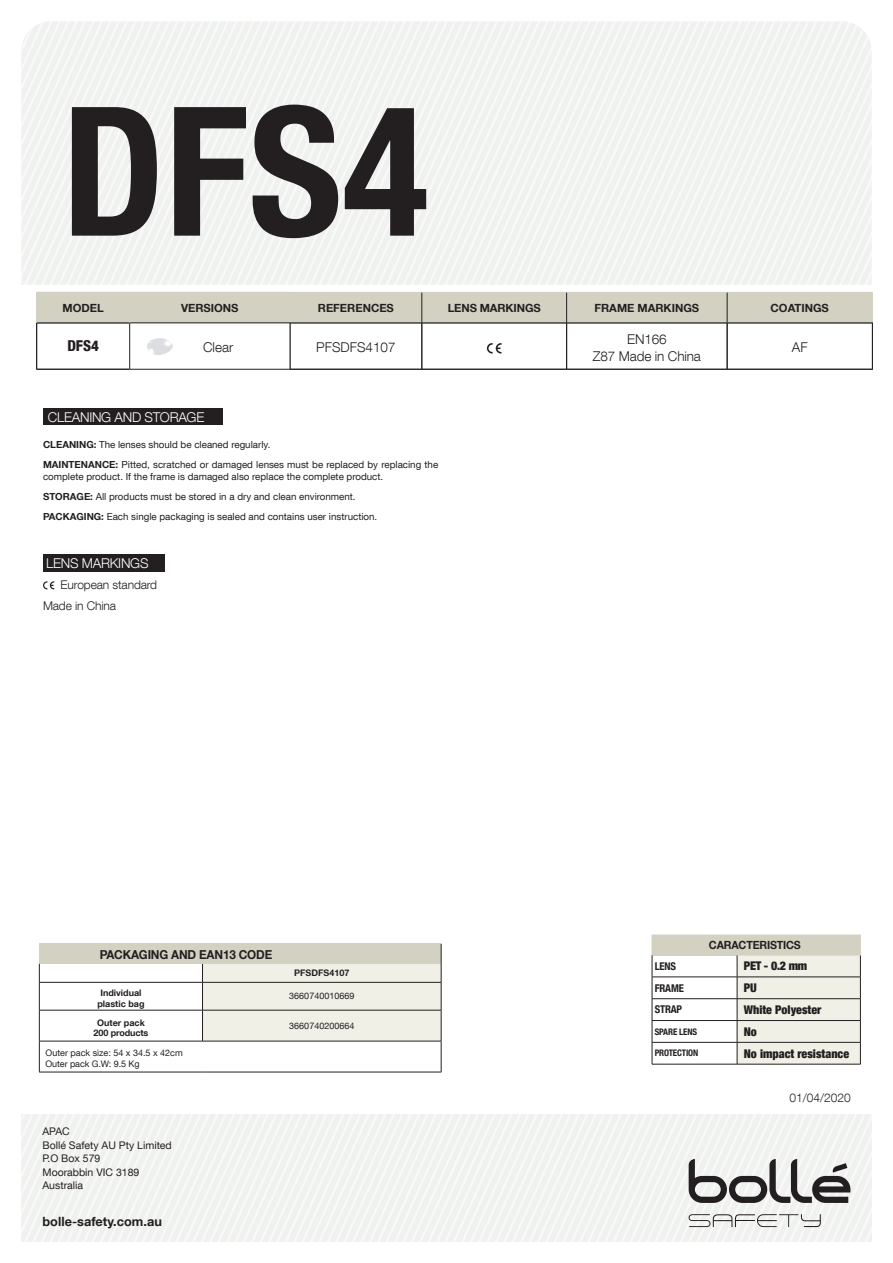
<style>
.page{position:relative;width:893px;height:1263px;background:#fff}
.page>*{position:absolute;margin:0;border:0;box-sizing:border-box;transform-origin:0 0}
.t1{font:700 condensed 180px "Helvetica Neue LT Com";color:#231f20}
.t2{font:800 condensed 15px "Helvetica Neue LT Com";color:#231f20}
.t3{font:300 13.5px/16.2px "Helvetica Neue LT Com";letter-spacing:-.005em;color:#231f20;text-align:center}
.t4{font:300 13.5px "Helvetica Neue LT Com";letter-spacing:-.02em;color:#fff}
.t5{font:700 12.75px "Helvetica Neue LT Com";color:#231f20}
.t6{font:700 12.3px "Helvetica Neue LT Com";letter-spacing:-.015em;color:#231f20;scale:.95 1}
.t7{font:900 condensed 12px "Helvetica Neue LT Com";color:#231f20}
.t8{font:300 12px/20.7px "Helvetica Neue LT Com";letter-spacing:-.01em;color:#231f20}
.t9{font:700 11.25px "Helvetica Neue LT Com";color:#231f20}
.t10{font:700 11.25px "Helvetica Neue LT Com";color:#231f20;scale:.95 1}
.t11{font:700 condensed 10.65px "Helvetica Neue LT Com";letter-spacing:-.015em;color:#231f20}
.t12{font:10.5px/13.5px "Helvetica Neue LT Com";color:#231f20}
.t13{font:9.75px/20.2px "Helvetica Neue LT Com";color:#231f20}
.t14{font:9px/10.8px "Helvetica Neue LT Com";color:#231f20}
.t15{font:700 9px/10.8px "Helvetica Neue LT Com";color:#231f20;text-align:center}
.t16{font:700 condensed 9px "Helvetica Neue LT Com";letter-spacing:-.015em;color:#231f20}
.s1{font-weight:700}
</style>
<div class="page">
<svg style="left:689px;top:1159px;width:161px;height:44px"></svg>
<svg style="left:689px;top:1214px;width:132px;height:13px"></svg>
<div style="left:652px;top:935px;width:208px;height:20px;background:#d2d1c2"></div>
<hr style="left:652px;top:955px;width:85px;height:1px;background:#d2d1c2">
<hr style="left:652px;top:977px;width:85px;height:1px;background:#231f20">
<hr style="left:652px;top:998px;width:85px;height:1px;background:#231f20">
<hr style="left:652px;top:1020px;width:85px;height:1px;background:#231f20">
<hr style="left:652px;top:1042px;width:85px;height:1px;background:#231f20">
<hr style="left:652px;top:1064px;width:85px;height:1px;background:#231f20">
<hr style="left:737px;top:1064px;width:124px;height:1px;background:#231f20">
<svg style="left:652px;top:955px;width:1px;height:109px"></svg>
<svg style="left:737px;top:935px;width:124px;height:129px"></svg>
<div style="left:39px;top:944px;width:402px;height:20px;background:#d2d1c2"></div>
<hr style="left:39px;top:982px;width:163px;height:1px;background:#231f20">
<svg style="left:39px;top:964px;width:1px;height:46px"></svg>
<hr style="left:39px;top:1010px;width:163px;height:1px;background:#231f20">
<hr style="left:39px;top:1010px;width:1px;height:31px;background:#231f20">
<hr style="left:39px;top:1041px;width:1px;height:31px;background:#231f20">
<hr style="left:441px;top:1041px;width:1px;height:31px;background:#231f20">
<hr style="left:39px;top:1041px;width:163px;height:1px;background:#231f20">
<hr style="left:39px;top:1072px;width:163px;height:1px;background:#231f20">
<hr style="left:202px;top:1072px;width:239px;height:1px;background:#231f20">
<hr style="left:202px;top:1041px;width:239px;height:1px;background:#231f20">
<svg style="left:202px;top:944px;width:240px;height:97px"></svg>
<svg style="left:37px;top:293px;width:835px;height:76px"></svg>
<div style="left:130px;top:323px;width:160px;height:46px;background:#fff"></div>
<hr style="left:36px;top:323px;width:94px;height:1px;background:#231f20">
<hr style="left:36px;top:369px;width:94px;height:1px;background:#231f20">
<hr style="left:130px;top:292px;width:160px;height:1px;background:#d2d1c2">
<hr style="left:290px;top:292px;width:132px;height:1px;background:#d2d1c2">
<hr style="left:290px;top:293px;width:1px;height:30px;background:#d2d1c2">
<hr style="left:422px;top:292px;width:145px;height:1px;background:#d2d1c2">
<hr style="left:727px;top:292px;width:146px;height:1px;background:#d2d1c2">
<hr style="left:872px;top:293px;width:1px;height:30px;background:#d2d1c2">
<hr style="left:290px;top:323px;width:132px;height:1px;background:#231f20">
<hr style="left:290px;top:369px;width:132px;height:1px;background:#231f20">
<hr style="left:422px;top:323px;width:145px;height:1px;background:#231f20">
<hr style="left:422px;top:369px;width:145px;height:1px;background:#231f20">
<hr style="left:567px;top:323px;width:160px;height:1px;background:#231f20">
<hr style="left:567px;top:369px;width:160px;height:1px;background:#231f20">
<hr style="left:727px;top:323px;width:146px;height:1px;background:#231f20">
<hr style="left:727px;top:369px;width:146px;height:1px;background:#231f20">
<hr style="left:130px;top:323px;width:160px;height:1px;background:#231f20">
<hr style="left:130px;top:369px;width:160px;height:1px;background:#231f20">
<hr style="left:129px;top:323px;width:1px;height:46px;background:#231f20">
<hr style="left:290px;top:323px;width:1px;height:46px;background:#231f20">
<hr style="left:421px;top:323px;width:1px;height:46px;background:#231f20">
<hr style="left:566px;top:323px;width:1px;height:46px;background:#231f20">
<hr style="left:727px;top:323px;width:1px;height:46px;background:#231f20">
<hr style="left:872px;top:323px;width:1px;height:46px;background:#231f20">
<hr style="left:567px;top:292px;width:160px;height:1px;background:#d2d1c2">
<hr style="left:727px;top:293px;width:1px;height:30px;background:#231f20">
<hr style="left:422px;top:293px;width:1px;height:30px;background:#231f20">
<hr style="left:566px;top:293px;width:1px;height:30px;background:#231f20">
<hr style="left:36px;top:292px;width:94px;height:1px;background:#d2d1c2">
<hr style="left:36px;top:293px;width:1px;height:30px;background:#d2d1c2">
<hr style="left:129px;top:293px;width:1px;height:30px;background:#d2d1c2">
<hr style="left:36px;top:323px;width:1px;height:46px;background:#231f20">
<img style="left:147px;top:338px;width:26px;height:17px">
<div style="left:43px;top:408px;width:179px;height:17px;background:#231f20"></div>
<div style="left:43px;top:555px;width:122px;height:17px;background:#231f20"></div>
<svg style="left:43px;top:581px;width:11px;height:8px"></svg>
<h1 class="t1" style="left:62px;top:64px;width:369px">DFS4</h1>
<p class="t9" style="left:59px;top:300px;width:50px">MODÈLE</p>
<p class="t9" style="left:326px;top:300px;width:23px">É É</p>
<p class="t9" style="left:427px;top:300px;width:135px">MARQUAGE OCULAIRES</p>
<p class="t9" style="left:583px;top:300px;width:129px">MA QUAGE MONTURE</p>
<p class="t9" style="left:760px;top:300px;width:82px">TRAITEMENTS</p>
<h2 class="t2" style="left:67px;top:337px;width:33px">DFS4</h2>
<h3 class="t3" style="left:316px;top:339px;width:81px">PFSDFS4107</h3>
<h3 class="t3" style="left:593px;top:331px;width:110px">EN166<br>Z87 Made in China</h3>
<h3 class="t3" style="left:792px;top:339px;width:17px">AF</h3>
<p class="t9" style="left:63px;top:300px;width:43px">MODEL</p>
<p class="t9" style="left:181px;top:300px;width:59px">VERSIONS</p>
<p class="t9" style="left:318px;top:300px;width:78px">REFERENCES</p>
<p class="t9" style="left:448px;top:300px;width:95px">LENS MARKINGS</p>
<p class="t9" style="left:594px;top:300px;width:106px">FRAME MARKINGS</p>
<p class="t9" style="left:771px;top:300px;width:60px">COATINGS</p>
<h3 class="t3" style="left:203px;top:339px;width:32px">Clear</h3>
<h3 class="t4" style="left:48px;top:408px;width:158px">CLEANING AND STORAGE</h3>
<p class="t13" style="left:43px;top:434px;width:397px"><span class="s1">CLEANING:</span> The lenses should be cleaned regularly.<br><span class="s1">MAINTENANCE:</span> Pitted, scratched or damaged lenses must be replaced by replacing the</p>
<p class="t13" style="left:43px;top:466px;width:342px">complete product. If the frame is damaged also replace the complete product.<br><span class="s1">STORAGE:</span> All products must be stored in a dry and clean environment.<br><span class="s1">PACKAGING:</span> Each single packaging is sealed and contains user instruction.</p>
<h3 class="t4" style="left:46px;top:555px;width:104px">LENS MARKINGS</h3>
<p class="t8" style="left:43px;top:574px;width:116px;text-indent:18px">European standard<br>Made in China</p>
<p class="t6" style="left:100px;top:947px;width:183px">PACKAGING AND EAN13 CODE</p>
<p class="t15" style="left:97px;top:987px;width:49px">Individual plastic bag</p>
<p class="t15" style="left:94px;top:1017px;width:56px">Outer pack<br>200 products</p>
<p class="t14" style="left:46px;top:1047px;width:139px">Outer pack size: 54 x 34.5 x 42cm<br>Outer pack G.W: 9.5 Kg</p>
<p class="t15" style="left:294px;top:967px;width:57px">PFSDFS4107</p>
<p class="t14" style="left:289px;top:991px;width:67px">3660740010669</p>
<p class="t14" style="left:289px;top:1020px;width:67px">3660740200664</p>
<p class="t12" style="left:43px;top:1124px;width:131px">APAC<br>Bollé Safety AU Pty Limited<br>P.O Box 579<br>Moorabbin VIC 3189<br>Australia</p>
<h3 class="t5" style="left:43px;top:1213px;width:121px">bolle-safety.com.au</h3>
<p class="t10" style="left:709px;top:938px;width:98px">CARACTERISTICS</p>
<p class="t11" style="left:655px;top:960px;width:23px">LENS</p>
<p class="t7" style="left:744px;top:959px;width:65px">PET - 0.2 mm</p>
<p class="t11" style="left:655px;top:981px;width:31px">FRAME</p>
<p class="t7" style="left:744px;top:981px;width:15px">PU</p>
<p class="t11" style="left:655px;top:1003px;width:29px">STRAP</p>
<p class="t7" style="left:744px;top:1002px;width:79px">White Polyester</p>
<p class="t16" style="left:655px;top:1026px;width:44px">SPARE LENS</p>
<p class="t7" style="left:744px;top:1024px;width:15px">No</p>
<p class="t16" style="left:655px;top:1048px;width:45px">PROTECTION</p>
<p class="t7" style="left:744px;top:1046px;width:107px">No impact resistance</p>
<p class="t8" style="left:789px;top:1087px;width:63px">01/04/2020</p>
</div>
